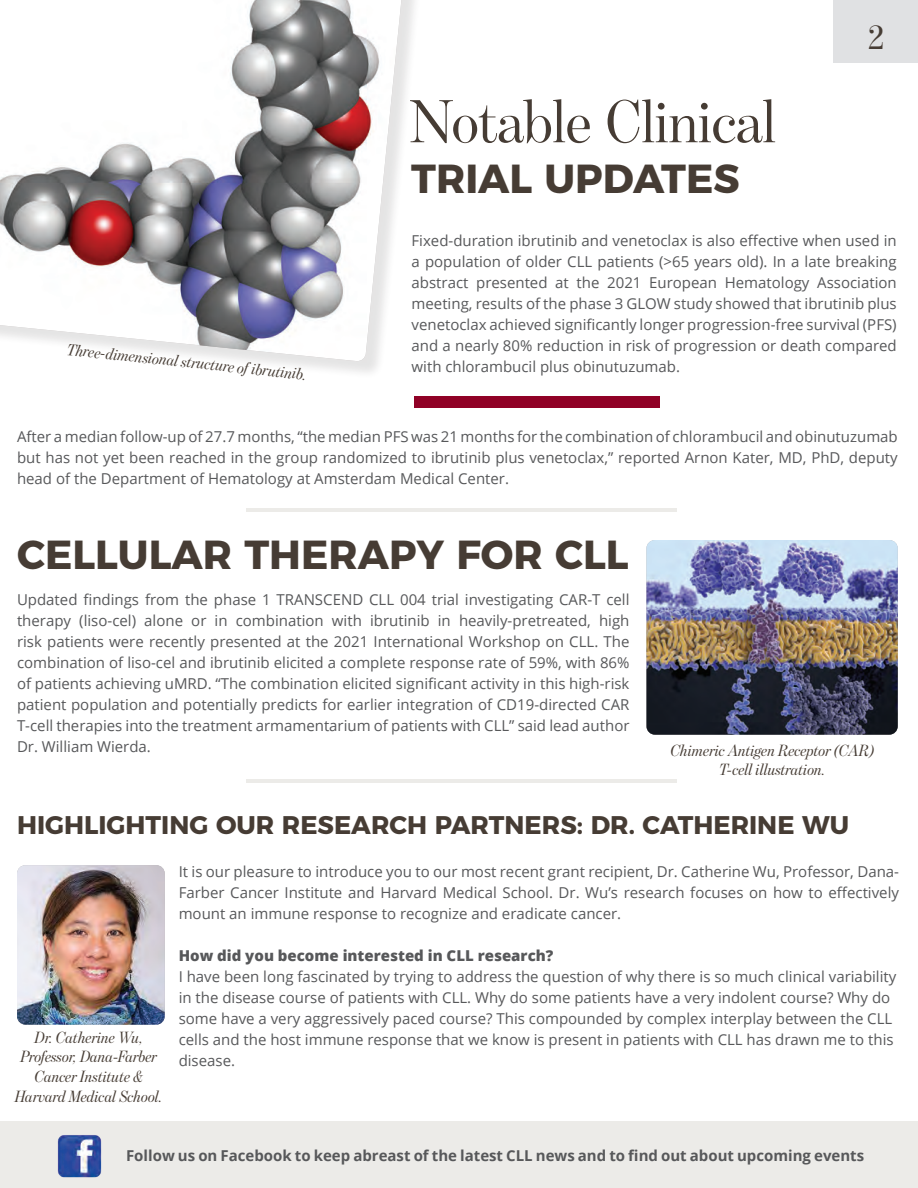
<style>
.page{position:relative;width:918px;height:1188px;background:#fff}
.page>*{position:absolute;margin:0;border:0;box-sizing:border-box;transform-origin:0 0}
.t1{font:61.5px "Benton Mod Disp";color:#463c34}
.t2{font:700 40.5px "Montserrat";color:#463c34}
.t3{font:36px "Benton Mod Disp";color:#463c34}
.t4{font:700 25.5px "Montserrat";color:#463c34}
.t5{font:italic 16.5px/19.8px "Benton Mod Disp";color:#463c34;text-align:center}
.t6{font:15px/21px "Open Sans";color:#57585a;text-align:justify}
.t7{font:700 15px "Open Sans";color:#57585a}
.t8{font:800 15px "Open Sans";color:#57585a}
</style>
<div class="page">
<div style="left:834px;top:0;width:84px;height:63px;background:#e0e1e3"></div>
<div style="left:0;top:0;width:423px;height:380px;background:#231f20;opacity:.12"></div>
<img style="left:0;top:0;width:401px;height:362px">
<img style="left:646px;top:540px;width:252px;height:195px">
<img style="left:17px;top:865px;width:148px;height:160px">
<hr style="left:246px;top:508px;width:430px;height:4px;background:#ecebe8">
<div style="left:414px;top:396px;width:246px;height:12px;background:#900126"></div>
<div style="left:0;top:1121px;width:918px;height:67px;background:#ecebe8"></div>
<hr style="left:246px;top:779px;width:430px;height:4px;background:#ecebe8">
<img style="left:57px;top:1135px;width:45px;height:43px">
<p class="t5" style="left:68px;top:339px;width:243px;rotate:6deg">Three-dimensional structure of ibrutinib.</p>
<h1 class="t1" style="left:410px;top:88px;width:367px">Notable Clinical</h1>
<h2 class="t2" style="left:411px;top:146px;width:330px">TRIAL UPDATES</h2>
<h3 class="t3" style="left:868px;top:17px;width:17px">2</h3>
<p class="t6" style="left:412px;top:230px;width:487px">Fixed-duration ibrutinib and venetoclax is also effective when used in a population of older CLL patients (&gt;65 years old). In a late breaking abstract presented at the 2021 European Hematology Association meeting, results of the phase 3 GLOW study showed that ibrutinib plus venetoclax achieved significantly longer progression-free survival (PFS) and a nearly 80% reduction in risk of progression or death compared with chlorambucil plus obinutuzumab.</p>
<p class="t6" style="left:17px;top:426px;width:882px">After a median follow-up of 27.7 months, “the median PFS was 21 months for the combination of chlorambucil and obinutuzumab but has not yet been reached in the group randomized to ibrutinib plus venetoclax,” reported Arnon Kater, MD, PhD, deputy head of the Department of Hematology at Amsterdam Medical Center.</p>
<h2 class="t2" style="left:17px;top:521px;width:613px">CELLULAR THERAPY FOR CLL</h2>
<p class="t6" style="left:17px;top:588px;width:614px">Updated findings from the phase 1 TRANSCEND CLL 004 trial investigating CAR-T cell therapy (liso-cel) alone or in combination with ibrutinib in heavily-pretreated, high risk patients were recently presented at the 2021 International Workshop on CLL. The combination of liso-cel and ibrutinib elicited a complete response rate of 59%, with 86% of patients achieving uMRD. “The combination elicited significant activity in this high-risk patient population and potentially predicts for earlier integration of CD19-directed CAR T-cell therapies into the treatment armamentarium of patients with CLL” said lead author Dr. William Wierda.</p>
<p class="t5" style="left:671px;top:740px;width:205px">Chimeric Antigen Receptor (CAR)<br>T-cell illustration.</p>
<h3 class="t4" style="left:17px;top:804px;width:834px">HIGHLIGHTING OUR RESEARCH PARTNERS: DR. CATHERINE WU</h3>
<p class="t5" style="left:15px;top:1027px;width:149px">Dr. Catherine Wu,<br>Professor, Dana-Farber<br>Cancer Institute &amp;<br>Harvard Medical School.</p>
<p class="t6" style="left:179px;top:860px;width:722px">It is our pleasure to introduce you to our most recent grant recipient, Dr. Catherine Wu, Professor, Dana-Farber Cancer Institute and Harvard Medical School. Dr. Wu’s research focuses on how to effectively mount an immune response to recognize and eradicate cancer.</p>
<p class="t8" style="left:179px;top:944px;width:376px">How did you become interested in CLL research?</p>
<p class="t6" style="left:179px;top:965px;width:719px;text-align:left">I have been long fascinated by trying to address the question of why there is so much clinical variability in the disease course of patients with CLL. Why do some patients have a very indolent course? Why do some have a very aggressively paced course? This compounded by complex interplay between the CLL cells and the host immune response that we know is present in patients with CLL has drawn me to this disease.</p>
<p class="t7" style="left:126px;top:1145px;width:740px">Follow us on Facebook to keep abreast of the latest CLL news and to find out about upcoming events</p>
</div>
